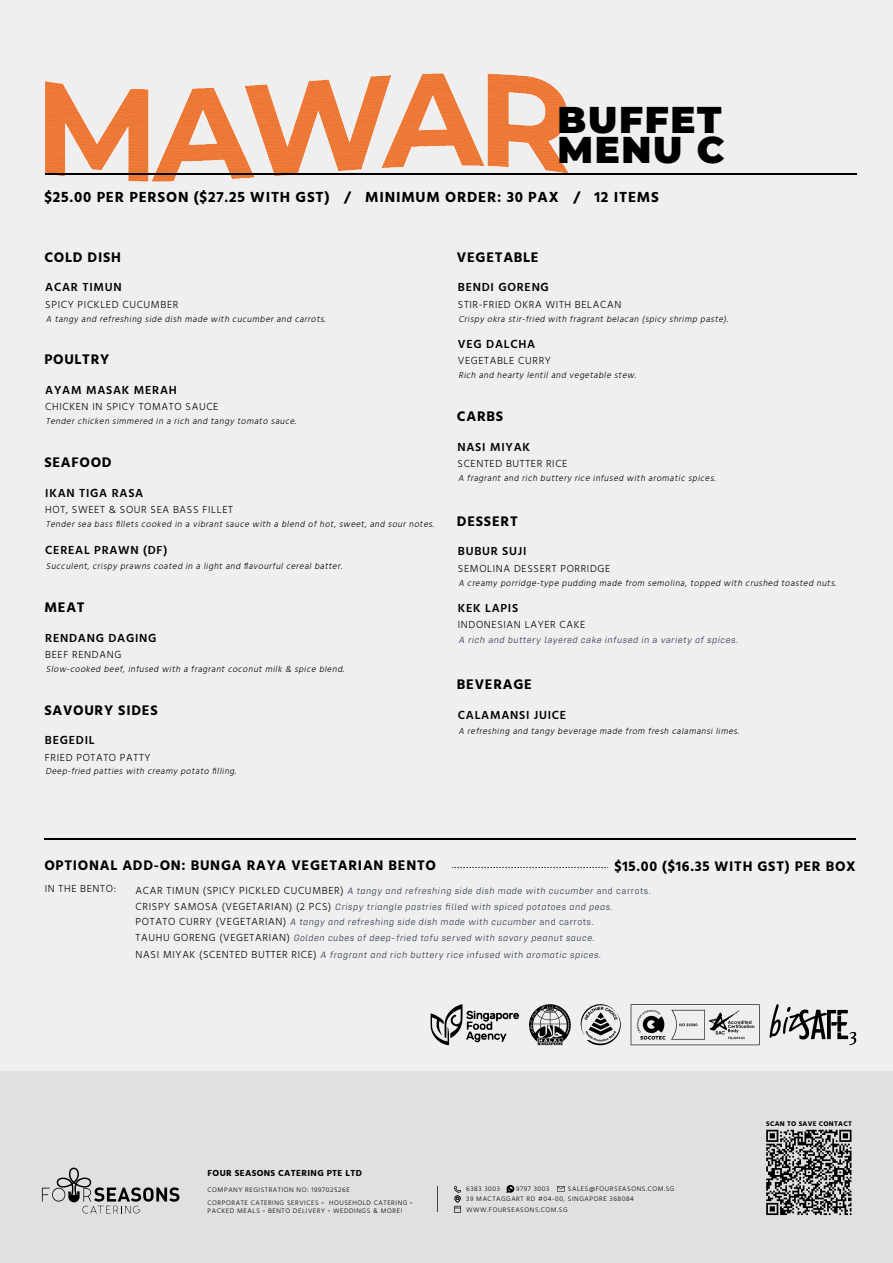
<style>
.page{position:relative;width:893px;height:1263px;background:#f0efef}
.page>*{position:absolute;margin:0;border:0;box-sizing:border-box;transform-origin:0 0}
.t1{font:900 37.35px/30px "Montserrat";letter-spacing:.045em;color:#000}
.t2{font:700 15px "Hind";letter-spacing:.05em;color:#000}
.t3{font:700 14.25px "Hind";letter-spacing:.05em;color:#010101}
.t4{font:600 12px "Hind";letter-spacing:.06em;color:#010101}
.t5{font:300 10.5px "Hind";letter-spacing:.06em;color:#010101}
.t6{font:italic 300 9.45px/15.9px "Config";letter-spacing:.055em;color:#232e47}
.t7{font:italic 300 9.3px "Config";color:#232e47}
.t8{font:700 9px "Hind";letter-spacing:.035em;color:#000}
.t9{font:italic 300 8.85px "Hind";color:#010101}
.t10{font:700 6.9px "Hind";letter-spacing:.035em;color:#000}
.t11{font:300 6.75px/10.5px "Hind";letter-spacing:.085em;color:#000}
.s1{font-family:"Hind";font-style:normal;font-size:10.5px;color:#010101}
.s2{font-style:normal}
.s3{font-family:"Arial Narrow";font-weight:400}
</style>
<div class="page">
<img style="left:45px;top:73px;width:524px;height:109px">
<div style="left:0;top:1072px;width:893px;height:191px;background:#e0e0e0"></div>
<svg style="left:437px;top:1186px;width:1px;height:26px"></svg>
<svg style="left:507px;top:1185px;width:7px;height:7px"></svg>
<svg style="left:42px;top:1167px;width:137px;height:46px"></svg>
<svg style="left:766px;top:1130px;width:85px;height:85px"></svg>
<svg style="left:454px;top:1186px;width:7px;height:27px"></svg>
<svg style="left:557px;top:1186px;width:8px;height:6px"></svg>
<svg style="left:431px;top:1004px;width:88px;height:41px"></svg>
<svg style="left:529px;top:1004px;width:42px;height:41px"></svg>
<svg style="left:580px;top:1004px;width:41px;height:41px"></svg>
<svg style="left:769px;top:1004px;width:87px;height:41px"></svg>
<svg style="left:631px;top:1004px;width:129px;height:41px"></svg>
<hr style="left:45px;top:173px;width:811px;height:2px;background:#000">
<svg style="left:452px;top:867px;width:156px;height:1px"></svg>
<hr style="left:45px;top:838px;width:811px;height:1px;background:#000">
<h1 class="t1" style="left:558px;top:102px;width:169px">BUFFET<br>MENU C</h1>
<h2 class="t2" style="left:44px;top:188px;width:616px">$25.00 PER PERSON ($27.25 WITH GST) / MINIMUM ORDER: 30 PAX / 12 ITEMS</h2>
<h3 class="t3" style="left:44px;top:248px;width:78px">COLD DISH</h3>
<h3 class="t4" style="left:45px;top:279px;width:78px">ACAR TIMUN</h3>
<p class="t9" style="left:46px;top:313px;width:283px">A tangy and refreshing side dish made with cucumber and carrots.</p>
<p class="t5" style="left:45px;top:297px;width:135px">SPICY PICKLED CUCUMBER</p>
<h3 class="t3" style="left:44px;top:351px;width:67px">POULTRY</h3>
<h3 class="t4" style="left:45px;top:382px;width:133px">AYAM MASAK MERAH</h3>
<p class="t9" style="left:46px;top:416px;width:254px">Tender chicken simmered in a rich and tangy tomato sauce.</p>
<p class="t5" style="left:45px;top:400px;width:175px">CHICKEN IN SPICY TOMATO SAUCE</p>
<h3 class="t3" style="left:44px;top:454px;width:69px">SEAFOOD</h3>
<h3 class="t4" style="left:45px;top:485px;width:100px">IKAN TIGA RASA</h3>
<p class="t9" style="left:46px;top:518px;width:392px">Tender sea bass fillets cooked in a vibrant sauce with a blend of hot, sweet, and sour notes.</p>
<p class="t5" style="left:45px;top:503px;width:189px">HOT, SWEET &amp; SOUR SEA BASS FILLET</p>
<h3 class="t4" style="left:45px;top:541px;width:123px">CEREAL PRAWN (DF)</h3>
<p class="t9" style="left:46px;top:560px;width:300px">Succulent, crispy prawns coated in a light and flavourful cereal batter.</p>
<h3 class="t3" style="left:44px;top:598px;width:42px">MEAT</h3>
<h3 class="t4" style="left:45px;top:629px;width:113px">RENDANG DAGING</h3>
<p class="t9" style="left:46px;top:663px;width:302px">Slow-cooked beef, infused with a fragrant coconut milk &amp; spice blend.</p>
<p class="t5" style="left:45px;top:647px;width:77px">BEEF RENDANG</p>
<h3 class="t3" style="left:44px;top:701px;width:115px">SAVOURY SIDES</h3>
<h3 class="t4" style="left:45px;top:732px;width:51px">BEGEDIL</h3>
<p class="t9" style="left:45px;top:766px;width:194px">Deep-fried patties with creamy potato filling.</p>
<p class="t5" style="left:45px;top:750px;width:107px">FRIED POTATO PATTY</p>
<h3 class="t3" style="left:457px;top:248px;width:83px">VEGETABLE</h3>
<h3 class="t4" style="left:458px;top:279px;width:93px">BENDI GORENG</h3>
<p class="t9" style="left:458px;top:313px;width:273px">Crispy okra stir-fried with fragrant belacan (spicy shrimp paste).</p>
<p class="t5" style="left:458px;top:297px;width:165px">STIR-FRIED OKRA WITH BELACAN</p>
<h3 class="t4" style="left:458px;top:336px;width:79px">VEG DALCHA</h3>
<p class="t9" style="left:458px;top:370px;width:181px">Rich and hearty lentil and vegetable stew.</p>
<p class="t5" style="left:458px;top:354px;width:95px">VEGETABLE CURRY</p>
<h3 class="t3" style="left:457px;top:408px;width:48px">CARBS</h3>
<h3 class="t4" style="left:457px;top:439px;width:74px">NASI MIYAK</h3>
<p class="t9" style="left:458px;top:472px;width:261px">A fragrant and rich buttery rice infused with aromatic spices.</p>
<p class="t5" style="left:457px;top:457px;width:111px">SCENTED BUTTER RICE</p>
<h3 class="t3" style="left:457px;top:512px;width:62px">DESSERT</h3>
<h3 class="t4" style="left:458px;top:543px;width:70px">BUBUR SUJI</h3>
<p class="t9" style="left:458px;top:577px;width:381px">A creamy porridge-type pudding made from semolina, topped with crushed toasted nuts.</p>
<p class="t5" style="left:458px;top:561px;width:154px">SEMOLINA DESSERT PORRIDGE</p>
<h3 class="t4" style="left:458px;top:600px;width:62px">KEK LAPIS</h3>
<p class="t7" style="left:458px;top:634px;width:283px">A rich and buttery layered cake infused in a variety of spices.</p>
<p class="t5" style="left:458px;top:618px;width:129px">INDONESIAN LAYER CAKE</p>
<h3 class="t3" style="left:457px;top:676px;width:77px">BEVERAGE</h3>
<h3 class="t4" style="left:458px;top:706px;width:110px">CALAMANSI JUICE</h3>
<p class="t9" style="left:458px;top:725px;width:284px">A refreshing and tangy beverage made from fresh calamansi limes.</p>
<h3 class="t3" style="left:44px;top:857px;width:393px">OPTIONAL ADD-ON: BUNGA RAYA VEGETARIAN BENTO</h3>
<h3 class="t3" style="left:614px;top:858px;width:243px">$15.00 ($16.35 WITH GST) PER BOX</h3>
<p class="t6" style="left:136px;top:883px;width:517px"><span class="s1">ACAR TIMUN (SPICY PICKLED CUCUMBER)</span> A tangy and refreshing side dish made with cucumber <span class="s2">and carrots.<br></span><span class="s1">CRISPY SAMOSA (VEGETARIAN) (2 PCS)</span> Crispy triangle pastries filled with spiced potatoes and peas.<br><span class="s1">POTATO CURRY (VEGETARIAN)</span> A tangy and refreshing side dish made with cucumber <span class="s2">and carrots.<br></span><span class="s1">TAUHU GORENG (VEGETARIAN)</span> Golden cubes of deep-fried tofu served with savory peanut sauce.<br><span class="s1">NASI MIYAK (SCENTED BUTTER RICE)</span> A fragrant and rich buttery rice infused with aromatic spices.</p>
<p class="t5" style="left:45px;top:882px;width:73px">IN THE BENTO:</p>
<p class="t8" style="left:208px;top:1167px;width:156px">FOUR SEASONS CATERING PTE LTD</p>
<p class="t11" style="left:208px;top:1183px;width:207px;line-height:13.4px">COMPANY REGISTRATION NO: 199702526E<br>CORPORATE CATERING SERVICES <span class="s3">◦</span> HOUSEHOLD CATERING <span class="s3">◦</span></p>
<p class="t11" style="left:208px;top:1205px;width:196px">PACKED MEALS <span class="s3">◦</span> BENTO DELIVERY <span class="s3">◦</span> WEDDINGS &amp; MORE!</p>
<p class="t11" style="left:466px;top:1184px;width:210px;text-indent:102px">SALES@FOURSEASONS.COM.SG<br>39 MACTAGGART RD #04-00, SINGAPORE 368084<br>WWW.FOURSEASONS.COM.SG</p>
<p class="t11" style="left:466px;top:1184px;width:35px">6383 3003</p>
<p class="t11" style="left:516px;top:1184px;width:35px">9797 3003</p>
<p class="t10" style="left:766px;top:1119px;width:87px">SCAN TO SAVE CONTACT</p>
</div>
